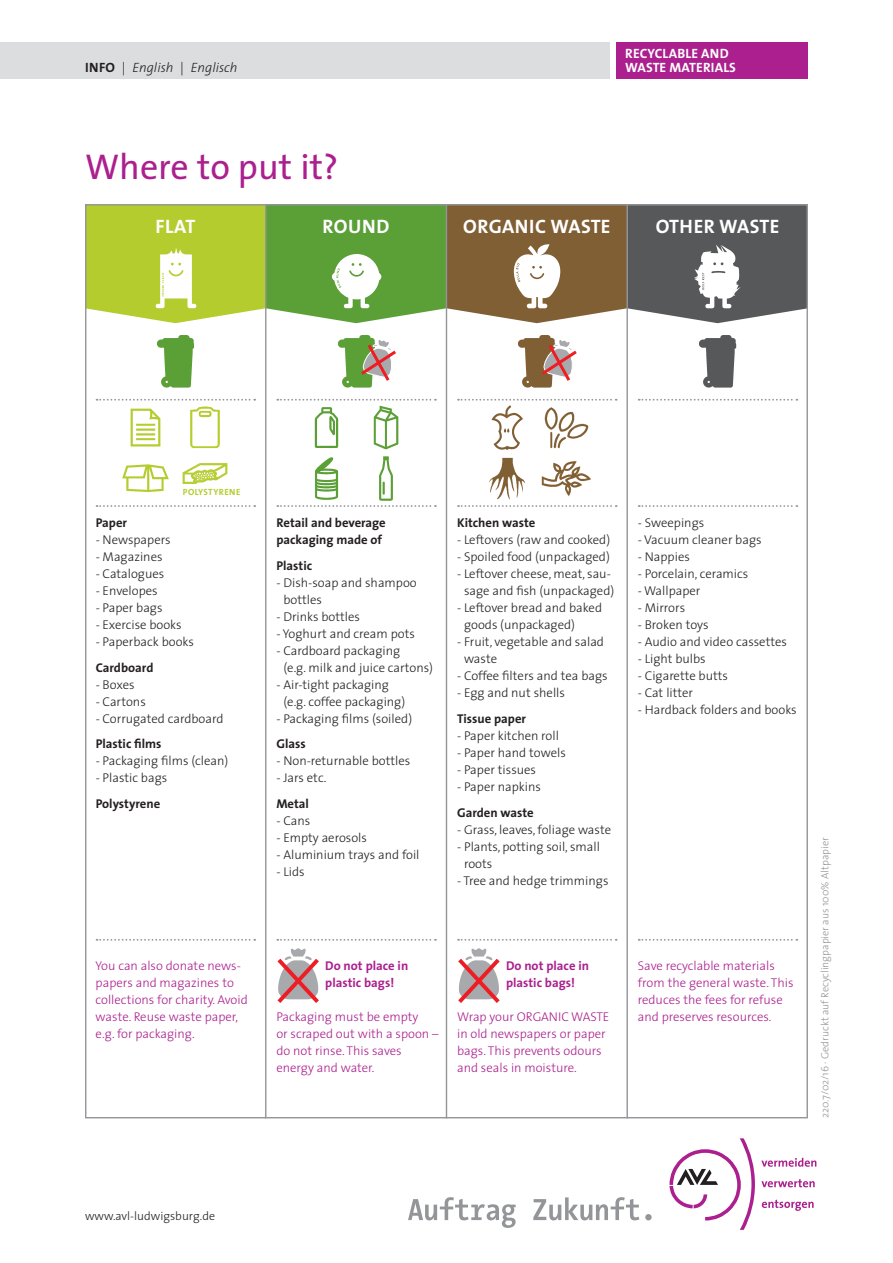
<style>
.page{position:relative;width:893px;height:1263px;background:#fff}
.page>*{position:absolute;margin:0;border:0;box-sizing:border-box;transform-origin:0 0}
.t1{font:36px "The Sans";color:#ab208e}
.t2{font:700 19.5px "The Sans";letter-spacing:.02em;color:#fff}
.t3{font:700 13.5px/13.8px "The Sans";letter-spacing:.015em;color:#fff}
.t4{font:italic 300 13.5px "The Sans";color:#231f20}
.t5{font:300 12.75px/17px "The Sans";color:#231f20}
.t6{font:300 12.75px/17px "The Sans";color:#ab208e}
.t7{font:700 12.75px/17px "The Sans";color:#231f20}
.t8{font:700 12.75px/17px "The Sans";color:#ab208e}
.t9{font:300 12px "The Sans";color:#231f20}
.t10{font:300 10.5px "The Sans";color:#939598}
.t11{font:700 9px "The Sans";letter-spacing:.05em;color:#b4cc2e}
.s1{font-weight:700;font-style:normal}
.s2{font-style:normal}
</style>
<div class="page">
<hr style="left:265px;top:204px;width:1px;height:914px;background:#939598">
<hr style="left:446px;top:204px;width:1px;height:914px;background:#939598">
<hr style="left:626px;top:204px;width:2px;height:914px;background:#939598">
<img style="left:157px;top:335px;width:37px;height:53px">
<img style="left:338px;top:335px;width:37px;height:53px">
<img style="left:518px;top:335px;width:37px;height:53px">
<img style="left:699px;top:335px;width:37px;height:53px">
<svg style="left:85px;top:204px;width:723px;height:119px;background:#8d995a"></svg>
<div style="left:617px;top:43px;width:191px;height:36px;background:#ab208e"></div>
<div style="left:0;top:43px;width:610px;height:36px;background:#dcdddf"></div>
<svg style="left:97px;top:505px;width:158px;height:2px"></svg>
<svg style="left:277px;top:505px;width:159px;height:2px"></svg>
<svg style="left:458px;top:505px;width:159px;height:2px"></svg>
<svg style="left:639px;top:505px;width:158px;height:2px"></svg>
<svg style="left:97px;top:399px;width:158px;height:2px"></svg>
<svg style="left:277px;top:399px;width:159px;height:2px"></svg>
<svg style="left:458px;top:399px;width:159px;height:2px"></svg>
<svg style="left:639px;top:399px;width:158px;height:2px"></svg>
<img style="left:314px;top:405px;width:85px;height:96px">
<img style="left:130px;top:406px;width:90px;height:43px">
<img style="left:122px;top:464px;width:47px;height:28px">
<img style="left:182px;top:463px;width:46px;height:21px">
<img style="left:489px;top:405px;width:102px;height:95px">
<svg style="left:538px;top:340px;width:39px;height:44px"></svg>
<svg style="left:358px;top:340px;width:38px;height:44px"></svg>
<svg style="left:761px;top:1158px;width:55px;height:9px"></svg>
<svg style="left:761px;top:1179px;width:54px;height:8px"></svg>
<svg style="left:762px;top:1199px;width:52px;height:12px"></svg>
<svg style="left:669px;top:1138px;width:86px;height:92px"></svg>
<svg style="left:408px;top:1197px;width:244px;height:31px"></svg>
<svg style="left:97px;top:939px;width:158px;height:2px"></svg>
<svg style="left:277px;top:939px;width:159px;height:2px"></svg>
<svg style="left:458px;top:939px;width:159px;height:2px"></svg>
<svg style="left:639px;top:939px;width:158px;height:2px"></svg>
<svg style="left:458px;top:948px;width:42px;height:55px"></svg>
<svg style="left:277px;top:948px;width:42px;height:55px"></svg>
<p class="t4" style="left:85px;top:57px;width:154px"><span class="s1">INFO</span> <span class="s2">|</span> English <span class="s2">|</span> Englisch</p>
<h1 class="t1" style="left:85px;top:136px;width:255px">Where to put it?</h1>
<p class="t3" style="left:625px;top:47px;width:112px">RECYCLABLE AND<br>WASTE MATERIALS</p>
<h2 class="t2" style="left:156px;top:210px;width:41px">FLAT</h2>
<h2 class="t2" style="left:323px;top:210px;width:69px">ROUND</h2>
<h2 class="t2" style="left:463px;top:210px;width:149px">ORGANIC WASTE</h2>
<h2 class="t2" style="left:656px;top:210px;width:125px">OTHER WASTE</h2>
<p class="t11" style="left:183px;top:484px;width:59px">POLYSTYRENE</p>
<p class="t7" style="left:96px;top:514px;width:33px">Paper</p>
<p class="t5" style="left:96px;top:531px;width:77px">- Newspapers</p>
<p class="t5" style="left:96px;top:548px;width:68px">- Magazines</p>
<p class="t5" style="left:96px;top:565px;width:70px">- Catalogues</p>
<p class="t5" style="left:96px;top:582px;width:64px">- Envelopes</p>
<p class="t5" style="left:96px;top:599px;width:68px">- Paper bags</p>
<p class="t5" style="left:96px;top:616px;width:87px">- Exercise books</p>
<p class="t5" style="left:96px;top:633px;width:100px">- Paperback books</p>
<p class="t7" style="left:96px;top:659px;width:59px">Cardboard</p>
<p class="t5" style="left:96px;top:676px;width:41px">- Boxes</p>
<p class="t5" style="left:96px;top:693px;width:52px">- Cartons</p>
<p class="t5" style="left:96px;top:710px;width:129px">- Corrugated cardboard</p>
<p class="t7" style="left:96px;top:735px;width:67px">Plastic films</p>
<p class="t5" style="left:96px;top:752px;width:134px">- Packaging films (clean)</p>
<p class="t5" style="left:96px;top:769px;width:73px">- Plastic bags</p>
<p class="t7" style="left:96px;top:795px;width:66px">Polystyrene</p>
<p class="t6" style="left:96px;top:956px;width:154px">You can also donate news&shy;papers and magazines to collections for charity. Avoid waste. Reuse waste paper, e.g. for packaging.</p>
<p class="t7" style="left:276px;top:514px;width:111px">Retail and beverage packaging made of</p>
<p class="t7" style="left:276px;top:557px;width:37px">Plastic</p>
<p class="t5" style="left:283px;top:574px;width:135px;text-indent:-7px">- Dish-soap and shampoo bottles</p>
<p class="t5" style="left:276px;top:608px;width:85px">- Drinks bottles</p>
<p class="t5" style="left:276px;top:625px;width:140px">- Yoghurt and cream pots</p>
<p class="t5" style="left:283px;top:642px;width:151px;text-indent:-7px">- Cardboard packaging<br>(e.g. milk and juice cartons)</p>
<p class="t5" style="left:283px;top:676px;width:123px;text-indent:-7px">- Air-tight packaging (e.g. coffee packaging)</p>
<p class="t5" style="left:276px;top:710px;width:137px">- Packaging films (soiled)</p>
<p class="t7" style="left:276px;top:735px;width:31px">Glass</p>
<p class="t5" style="left:276px;top:752px;width:135px">- Non-returnable bottles</p>
<p class="t5" style="left:276px;top:769px;width:52px">- Jars etc.</p>
<p class="t7" style="left:276px;top:795px;width:34px">Metal</p>
<p class="t5" style="left:276px;top:812px;width:35px">- Cans</p>
<p class="t5" style="left:276px;top:829px;width:92px">- Empty aerosols</p>
<p class="t5" style="left:276px;top:846px;width:145px">- Aluminium trays and foil</p>
<p class="t5" style="left:276px;top:863px;width:30px">- Lids</p>
<p class="t7" style="left:457px;top:514px;width:80px">Kitchen waste</p>
<p class="t5" style="left:457px;top:531px;width:155px">- Leftovers (raw and cooked)</p>
<p class="t5" style="left:457px;top:548px;width:154px">- Spoiled food (unpackaged)</p>
<p class="t5" style="left:457px;top:565px;width:159px;text-align:center">- Leftover cheese, meat, sau&shy;sage and fish (unpackaged)</p>
<p class="t5" style="left:464px;top:599px;width:140px;text-indent:-7px">- Leftover bread and baked goods (unpackaged)</p>
<p class="t5" style="left:464px;top:633px;width:141px;text-indent:-7px">- Fruit, vegetable and salad waste</p>
<p class="t5" style="left:457px;top:667px;width:152px">- Coffee filters and tea bags</p>
<p class="t5" style="left:457px;top:684px;width:109px">- Egg and nut shells</p>
<p class="t7" style="left:457px;top:710px;width:71px">Tissue paper</p>
<p class="t5" style="left:457px;top:727px;width:103px">- Paper kitchen roll</p>
<p class="t5" style="left:457px;top:744px;width:110px">- Paper hand towels</p>
<p class="t5" style="left:457px;top:761px;width:80px">- Paper tissues</p>
<p class="t5" style="left:457px;top:778px;width:85px">- Paper napkins</p>
<p class="t7" style="left:457px;top:803px;width:78px">Garden waste</p>
<p class="t5" style="left:457px;top:820px;width:156px">- Grass, leaves, foliage waste</p>
<p class="t5" style="left:464px;top:837px;width:138px;text-indent:-7px">- Plants, potting soil, small roots</p>
<p class="t5" style="left:457px;top:871px;width:153px">- Tree and hedge trimmings</p>
<p class="t5" style="left:638px;top:514px;width:68px">- Sweepings</p>
<p class="t5" style="left:638px;top:531px;width:125px">- Vacuum cleaner bags</p>
<p class="t5" style="left:638px;top:548px;width:54px">- Nappies</p>
<p class="t5" style="left:638px;top:565px;width:112px">- Porcelain, ceramics</p>
<p class="t5" style="left:638px;top:582px;width:64px">- Wallpaper</p>
<p class="t5" style="left:638px;top:599px;width:49px">- Mirrors</p>
<p class="t5" style="left:638px;top:616px;width:72px">- Broken toys</p>
<p class="t5" style="left:638px;top:633px;width:151px">- Audio and video cassettes</p>
<p class="t5" style="left:638px;top:650px;width:69px">- Light bulbs</p>
<p class="t5" style="left:638px;top:667px;width:92px">- Cigarette butts</p>
<p class="t5" style="left:638px;top:684px;width:57px">- Cat litter</p>
<p class="t5" style="left:638px;top:701px;width:160px">- Hardback folders and books</p>
<p class="t8" style="left:325px;top:956px;width:85px">Do not place in plastic bags!</p>
<p class="t8" style="left:506px;top:956px;width:85px">Do not place in plastic bags!</p>
<p class="t6" style="left:276px;top:1007px;width:164px">Packaging must be empty<br>or scraped out with a spoon – do not rinse. This saves energy and water.</p>
<p class="t6" style="left:457px;top:1007px;width:154px">Wrap your ORGANIC WASTE in old newspapers or paper bags. This prevents odours and seals in moisture.</p>
<p class="t6" style="left:638px;top:956px;width:157px">Save recyclable materials from the general waste. This reduces the fees for refuse and preserves resources.</p>
<p class="t10" style="left:816px;top:1118px;width:282px;rotate:-90deg">220.7/02/16 · Gedruckt auf Recyclingpapier aus 100% Altpapier</p>
<p class="t9" style="left:85px;top:1206px;width:132px">www.avl-ludwigsburg.de</p>
</div>
